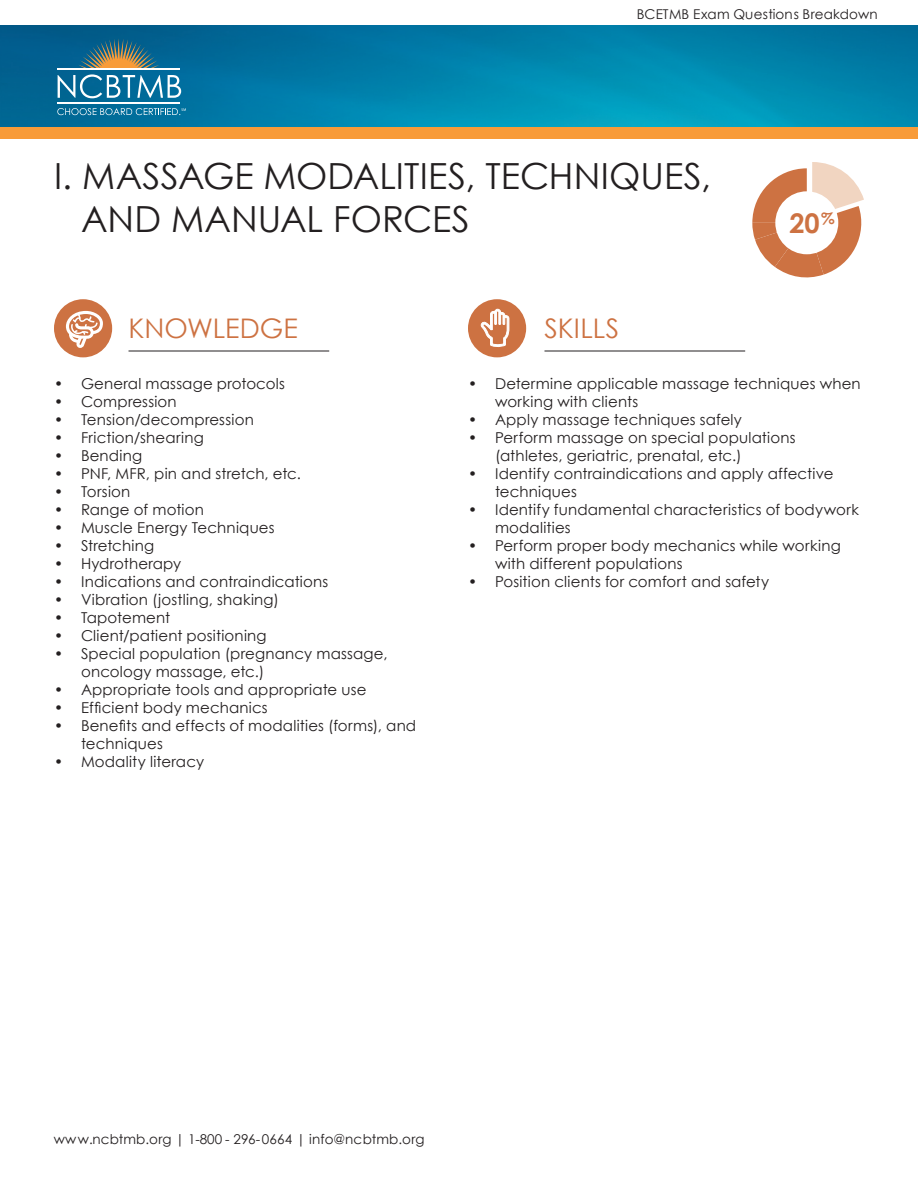
<style>
.page{position:relative;width:918px;height:1188px;background:#fff}
.page>*{position:absolute;margin:0;border:0;box-sizing:border-box;transform-origin:0 0}
.t1{font:36px "Century Gothic";letter-spacing:.005em;color:#231f20}
.t2{font:700 27.15px "Century Gothic";color:#cd7242}
.Subhead{font:27px "Century Gothic";color:#cd7242}
.t3{font:15px/18px "Century Gothic";letter-spacing:.01em;color:#231f20}
.t4{font:13.5px "Century Gothic";color:#231f20}
</style>
<div class="page">
<svg style="left:752px;top:162px;width:112px;height:116px"></svg>
<div style="left:775px;top:191px;width:63px;height:63px;background:#fff;border-radius:50%"></div>
<div style="left:468px;top:299px;width:58px;height:58px;background:#cd7242;border-radius:50%"></div>
<svg style="left:481px;top:308px;width:29px;height:39px"></svg>
<div style="left:54px;top:299px;width:58px;height:58px;background:#cd7242;border-radius:50%"></div>
<svg style="left:66px;top:311px;width:37px;height:37px"></svg>
<hr style="left:544px;top:351px;width:201px;height:1px;background:#231f20">
<hr style="left:129px;top:351px;width:200px;height:1px;background:#231f20">
<img style="left:0;top:26px;width:918px;height:101px">
<div style="left:0;top:127px;width:918px;height:11px;background:#f89b38"></div>
<svg style="left:58px;top:38px;width:123px;height:60px;background:#367a96"></svg>
<hr style="left:57px;top:103px;width:123px;height:1px;background:#fff">
<hr style="left:57px;top:68px;width:123px;height:2px;background:#fff">
<svg style="left:57px;top:108px;width:129px;height:7px"></svg>
<p class="t4" style="left:637px;top:6px;width:242px">BCETMB Exam Questions Breakdown</p>
<p class="t1" style="left:54px;top:154px;width:659px">I. MASSAGE MODALITIES, TECHNIQUES,</p>
<p class="t1" style="left:81px;top:197px;width:390px">AND MANUAL FORCES</p>
<p class="Subhead" style="left:129px;top:312px;width:171px">KNOWLEDGE</p>
<p class="Subhead" style="left:544px;top:312px;width:76px">SKILLS</p>
<h2 class="t2" style="left:789px;top:206px;width:47px">20<sup>%</sup></h2>
<p class="t3" style="left:54px;top:375px;width:233px">• General massage protocols</p>
<p class="t3" style="left:54px;top:393px;width:124px">• Compression</p>
<p class="t3" style="left:54px;top:411px;width:201px">• Tension/decompression</p>
<p class="t3" style="left:54px;top:429px;width:151px">• Friction/shearing</p>
<p class="t3" style="left:54px;top:447px;width:90px">• Bending</p>
<p class="t3" style="left:54px;top:465px;width:249px">• PNF, MFR, pin and stretch, etc.</p>
<p class="t3" style="left:54px;top:483px;width:78px">• Torsion</p>
<p class="t3" style="left:54px;top:501px;width:152px">• Range of motion</p>
<p class="t3" style="left:54px;top:519px;width:222px">• Muscle Energy Techniques</p>
<p class="t3" style="left:54px;top:537px;width:102px">• Stretching</p>
<p class="t3" style="left:54px;top:555px;width:129px">• Hydrotherapy</p>
<p class="t3" style="left:54px;top:573px;width:276px">• Indications and contraindications</p>
<p class="t3" style="left:54px;top:591px;width:227px">• Vibration (jostling, shaking)</p>
<p class="t3" style="left:54px;top:609px;width:118px">• Tapotement</p>
<p class="t3" style="left:54px;top:627px;width:214px">• Client/patient positioning</p>
<p class="t3" style="left:81px;top:645px;width:308px;text-indent:-27px">• Special population (pregnancy massage, oncology massage, etc.)</p>
<p class="t3" style="left:54px;top:681px;width:314px">• Appropriate tools and appropriate use</p>
<p class="t3" style="left:54px;top:699px;width:215px">• Efficient body mechanics</p>
<p class="t3" style="left:81px;top:717px;width:337px;text-indent:-27px">• Benefits and effects of modalities (forms), and techniques</p>
<p class="t3" style="left:54px;top:753px;width:152px">• Modality literacy</p>
<p class="t3" style="left:495px;top:375px;width:367px;text-indent:-27px">• Determine applicable massage techniques when working with clients</p>
<p class="t3" style="left:468px;top:411px;width:275px">• Apply massage techniques safely</p>
<p class="t3" style="left:495px;top:429px;width:302px;text-indent:-27px">• Perform massage on special populations (athletes, geriatric, prenatal, etc.)</p>
<p class="t3" style="left:495px;top:465px;width:340px;text-indent:-27px">• Identify contraindications and apply affective techniques</p>
<p class="t3" style="left:495px;top:501px;width:365px;text-indent:-27px">• Identify fundamental characteristics of bodywork modalities</p>
<p class="t3" style="left:495px;top:537px;width:347px;text-indent:-27px">• Perform proper body mechanics while working with different populations</p>
<p class="t3" style="left:468px;top:573px;width:303px">• Position clients for comfort and safety</p>
<p class="t4" style="left:54px;top:1131px;width:372px">www.ncbtmb.org | 1-800 - 296-0664 | info@ncbtmb.org</p>
</div>
